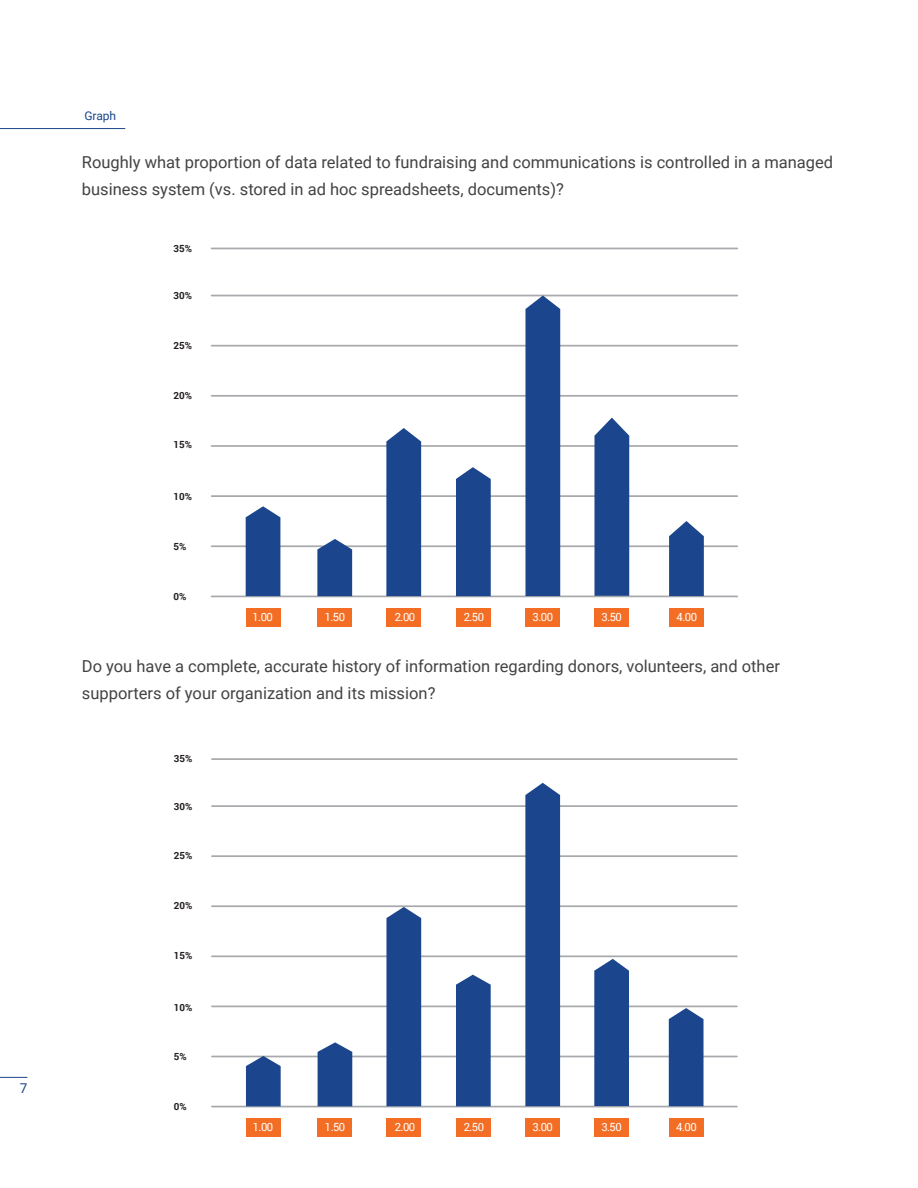
<style>
.page{position:relative;width:918px;height:1188px;background:#fff}
.page>*{position:absolute;margin:0;border:0;box-sizing:border-box;transform-origin:0 0}
.t1{font:16.5px/27px "Roboto";color:#434343}
.t2{font:13.5px "Roboto";color:#1b458c}
.t3{font:12px "Roboto";color:#1b458c}
.t4{font:11.25px "Roboto";letter-spacing:-.05em;color:#fff}
.t5{font:700 9.9px "Roboto";color:#231f20}
</style>
<div class="page">
<hr style="left:212px;top:596px;width:525px;height:1px;background:#a7a9ac">
<hr style="left:212px;top:545px;width:525px;height:2px;background:#a7a9ac">
<hr style="left:212px;top:495px;width:525px;height:2px;background:#a7a9ac">
<hr style="left:212px;top:445px;width:525px;height:2px;background:#a7a9ac">
<hr style="left:212px;top:295px;width:525px;height:1px;background:#a7a9ac">
<hr style="left:212px;top:395px;width:525px;height:2px;background:#a7a9ac">
<hr style="left:212px;top:345px;width:525px;height:2px;background:#a7a9ac">
<div style="left:525px;top:609px;width:35px;height:18px;background:#f36e24"></div>
<div style="left:317px;top:609px;width:35px;height:18px;background:#f36e24"></div>
<div style="left:246px;top:609px;width:35px;height:18px;background:#f36e24"></div>
<div style="left:386px;top:609px;width:35px;height:18px;background:#f36e24"></div>
<div style="left:456px;top:609px;width:35px;height:18px;background:#f36e24"></div>
<div style="left:594px;top:609px;width:35px;height:18px;background:#f36e24"></div>
<hr style="left:212px;top:248px;width:525px;height:1px;background:#a7a9ac">
<svg style="left:456px;top:467px;width:35px;height:129px;background:#274f92"></svg>
<svg style="left:386px;top:428px;width:35px;height:168px;background:#264e91"></svg>
<svg style="left:317px;top:539px;width:35px;height:57px;background:#315696"></svg>
<div style="left:246px;top:506px;width:34px;height:90px;background:#1b458c"></div>
<div style="left:525px;top:296px;width:35px;height:300px;background:#1b458c"></div>
<svg style="left:594px;top:418px;width:35px;height:178px;background:#295093"></svg>
<div style="left:669px;top:609px;width:35px;height:18px;background:#f36e24"></div>
<svg style="left:669px;top:521px;width:35px;height:75px;background:#335898"></svg>
<hr style="left:212px;top:1106px;width:525px;height:1px;background:#a7a9ac">
<hr style="left:212px;top:1056px;width:525px;height:1px;background:#a7a9ac">
<hr style="left:212px;top:1006px;width:525px;height:1px;background:#a7a9ac">
<hr style="left:212px;top:955px;width:525px;height:2px;background:#a7a9ac">
<hr style="left:212px;top:805px;width:525px;height:2px;background:#a7a9ac">
<hr style="left:212px;top:905px;width:525px;height:2px;background:#a7a9ac">
<hr style="left:212px;top:855px;width:525px;height:2px;background:#a7a9ac">
<div style="left:525px;top:1119px;width:35px;height:18px;background:#f36e24"></div>
<div style="left:318px;top:1119px;width:34px;height:18px;background:#f36e24"></div>
<div style="left:246px;top:1119px;width:35px;height:18px;background:#f36e24"></div>
<div style="left:386px;top:1119px;width:35px;height:18px;background:#f36e24"></div>
<div style="left:456px;top:1119px;width:35px;height:18px;background:#f36e24"></div>
<div style="left:594px;top:1119px;width:35px;height:18px;background:#f36e24"></div>
<hr style="left:212px;top:758px;width:525px;height:2px;background:#a7a9ac">
<div style="left:456px;top:975px;width:35px;height:131px;background:#1b458c"></div>
<div style="left:386px;top:907px;width:35px;height:199px;background:#1b458c"></div>
<svg style="left:318px;top:1042px;width:34px;height:64px;background:#2c5395"></svg>
<svg style="left:246px;top:1056px;width:35px;height:50px;background:#315796"></svg>
<div style="left:525px;top:783px;width:35px;height:323px;background:#1b458c"></div>
<div style="left:594px;top:959px;width:35px;height:147px;background:#1b458c"></div>
<div style="left:669px;top:1119px;width:35px;height:18px;background:#f36e24"></div>
<svg style="left:669px;top:1008px;width:35px;height:98px;background:#2a5194"></svg>
<hr style="left:0;top:128px;width:125px;height:1px;background:#1b458c">
<svg style="left:0;top:1077px;width:27px;height:1px"></svg>
<p class="t2" style="left:20px;top:1078px;width:9px">7</p>
<p class="t3" style="left:84px;top:108px;width:33px">Graph</p>
<p class="t1" style="left:82px;top:148px;width:753px">Roughly what proportion of data related to fundraising and communications is controlled in a managed business system (vs. stored in ad hoc spreadsheets, documents)?</p>
<p class="t5" style="left:173px;top:241px;width:20px">35%</p>
<p class="t5" style="left:173px;top:289px;width:20px">30%</p>
<p class="t5" style="left:173px;top:338px;width:20px">25%</p>
<p class="t5" style="left:173px;top:388px;width:20px">20%</p>
<p class="t5" style="left:173px;top:438px;width:20px">15%</p>
<p class="t5" style="left:173px;top:490px;width:20px">10%</p>
<p class="t5" style="left:173px;top:540px;width:14px">5%</p>
<p class="t5" style="left:173px;top:589px;width:14px">0%</p>
<p class="t4" style="left:253px;top:609px;width:22px">1.00</p>
<p class="t4" style="left:325px;top:609px;width:22px">1.50</p>
<p class="t4" style="left:395px;top:609px;width:22px">2.00</p>
<p class="t4" style="left:464px;top:609px;width:22px">2.50</p>
<p class="t4" style="left:533px;top:609px;width:22px">3.00</p>
<p class="t4" style="left:602px;top:609px;width:22px">3.50</p>
<p class="t4" style="left:677px;top:609px;width:22px">4.00</p>
<p class="t1" style="left:82px;top:652px;width:700px">Do you have a complete, accurate history of information regarding donors, volunteers, and other supporters of your organization and its mission?</p>
<p class="t5" style="left:174px;top:752px;width:20px">35%</p>
<p class="t5" style="left:174px;top:799px;width:20px">30%</p>
<p class="t5" style="left:174px;top:849px;width:20px">25%</p>
<p class="t5" style="left:174px;top:899px;width:20px">20%</p>
<p class="t5" style="left:174px;top:948px;width:20px">15%</p>
<p class="t5" style="left:174px;top:1000px;width:20px">10%</p>
<p class="t5" style="left:174px;top:1050px;width:14px">5%</p>
<p class="t5" style="left:174px;top:1100px;width:14px">0%</p>
<p class="t4" style="left:253px;top:1120px;width:22px">1.00</p>
<p class="t4" style="left:325px;top:1120px;width:22px">1.50</p>
<p class="t4" style="left:395px;top:1120px;width:22px">2.00</p>
<p class="t4" style="left:464px;top:1120px;width:22px">2.50</p>
<p class="t4" style="left:533px;top:1120px;width:22px">3.00</p>
<p class="t4" style="left:601px;top:1120px;width:22px">3.50</p>
<p class="t4" style="left:676px;top:1120px;width:22px">4.00</p>
</div>
